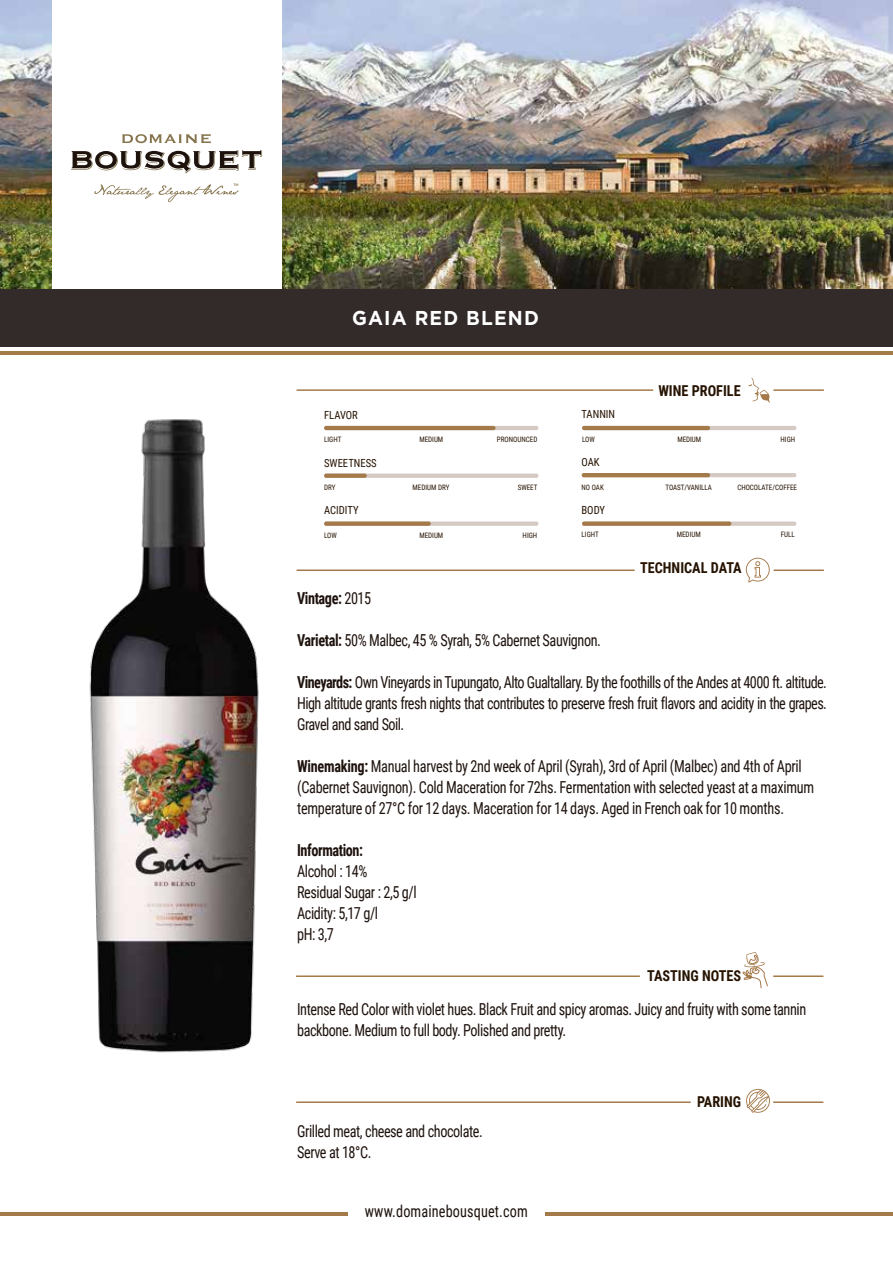
<style>
.page{position:relative;width:893px;height:1263px;background:#fff}
.page>*{position:absolute;margin:0;border:0;box-sizing:border-box;transform-origin:0 0}
.t1{font:700 20.1px "Gotham";letter-spacing:.06em;color:#fff;scale:.95 1}
.t2{font:16.5px/21px "Roboto Condensed";letter-spacing:-.03em;color:#1e120d;scale:.86 1}
.t3{font:700 16.5px "Roboto Condensed";letter-spacing:-.03em;color:#1e120d;scale:.86 1}
.t4{font:16.5px "Roboto Condensed";letter-spacing:.01em;color:#1e120d;scale:.86 1}
.t5{font:700 15px "Roboto Condensed";color:#251200;scale:.95 1}
.t6{font:11.25px "Roboto Condensed";color:#251200;scale:.95 1}
.t7{font:7.5px "Roboto Condensed";color:#251200;scale:.95 1}
.s1{font-weight:400}
.s2{font-weight:700}
</style>
<div class="page">
<hr style="left:582px;top:473px;width:214px;height:4px;background:#d4cac3;border-radius:2px">
<hr style="left:324px;top:474px;width:214px;height:4px;background:#d4cac3;border-radius:2px">
<svg style="left:296px;top:569px;width:339px;height:2px"></svg>
<hr style="left:324px;top:426px;width:214px;height:4px;background:#d4cac3;border-radius:2px">
<svg style="left:324px;top:426px;width:171px;height:4px"></svg>
<svg style="left:296px;top:389px;width:357px;height:2px"></svg>
<svg style="left:748px;top:377px;width:76px;height:26px"></svg>
<svg style="left:746px;top:558px;width:78px;height:24px"></svg>
<svg style="left:296px;top:1101px;width:395px;height:2px"></svg>
<svg style="left:746px;top:1089px;width:78px;height:24px"></svg>
<svg style="left:296px;top:975px;width:344px;height:2px"></svg>
<div style="left:0;top:287px;width:893px;height:59px;background:#322b2a"></div>
<img style="left:0;top:0;width:893px;height:288px">
<hr style="left:1px;top:351px;width:892px;height:4px;background:#a57a4b">
<hr style="left:0;top:1212px;width:347px;height:3px;background:#a57a4b">
<hr style="left:546px;top:1212px;width:347px;height:3px;background:#a57a4b">
<div style="left:52px;top:0;width:230px;height:288px;background:#fff"></div>
<svg style="left:71px;top:150px;width:191px;height:23px"></svg>
<svg style="left:122px;top:134px;width:89px;height:9px"></svg>
<svg style="left:94px;top:184px;width:144px;height:18px"></svg>
<svg style="left:742px;top:952px;width:82px;height:36px"></svg>
<div style="left:324px;top:521px;width:214px;height:5px;background:#d4cac3;border-radius:2px"></div>
<svg style="left:324px;top:474px;width:43px;height:4px"></svg>
<svg style="left:324px;top:521px;width:107px;height:5px"></svg>
<svg style="left:582px;top:473px;width:128px;height:4px"></svg>
<img style="left:89px;top:419px;width:170px;height:634px">
<hr style="left:582px;top:426px;width:214px;height:4px;background:#d4cac3;border-radius:2px">
<svg style="left:582px;top:426px;width:128px;height:4px"></svg>
<div style="left:582px;top:521px;width:214px;height:5px;background:#d4cac3;border-radius:2px"></div>
<svg style="left:582px;top:521px;width:149px;height:5px"></svg>
<p class="t1" style="left:352px;top:304px;width:198px">GAIA RED BLEND</p>
<p class="t6" style="left:324px;top:407px;width:37px">FLAVOR</p>
<p class="t7" style="left:324px;top:434px;width:20px">LIGHT</p>
<p class="t7" style="left:419px;top:434px;width:27px">MEDIUM</p>
<p class="t7" style="left:497px;top:434px;width:44px">PRONOUNCED</p>
<p class="t6" style="left:324px;top:455px;width:57px">SWEETNESS</p>
<p class="t7" style="left:324px;top:482px;width:13px">DRY</p>
<p class="t7" style="left:413px;top:482px;width:40px">MEDIUM DRY</p>
<p class="t7" style="left:518px;top:482px;width:22px">SWEET</p>
<p class="t6" style="left:324px;top:502px;width:38px">ACIDITY</p>
<p class="t7" style="left:324px;top:530px;width:15px">LOW</p>
<p class="t7" style="left:419px;top:530px;width:27px">MEDIUM</p>
<p class="t7" style="left:523px;top:530px;width:17px">HIGH</p>
<p class="t5" style="left:658px;top:380px;width:88px">WINE PROFILE</p>
<p class="t6" style="left:581px;top:406px;width:37px">TANNIN</p>
<p class="t7" style="left:582px;top:434px;width:15px">LOW</p>
<p class="t7" style="left:677px;top:434px;width:27px">MEDIUM</p>
<p class="t7" style="left:781px;top:434px;width:17px">HIGH</p>
<p class="t6" style="left:581px;top:454px;width:21px">OAK</p>
<p class="t7" style="left:581px;top:482px;width:25px">NO OAK</p>
<p class="t7" style="left:665px;top:482px;width:50px">TOAST/VANILLA</p>
<p class="t7" style="left:737px;top:482px;width:64px">CHOCOLATE/COFFEE</p>
<p class="t6" style="left:581px;top:502px;width:26px">BODY</p>
<p class="t7" style="left:581px;top:529px;width:20px">LIGHT</p>
<p class="t7" style="left:677px;top:529px;width:27px">MEDIUM</p>
<p class="t7" style="left:781px;top:529px;width:16px">FULL</p>
<p class="t5" style="left:640px;top:557px;width:108px">TECHNICAL DATA</p>
<p class="t3" style="left:297px;top:586px;width:88px">Vintage: <span class="s1">2015</span></p>
<p class="t2" style="left:297px;top:629px;width:355px"><span class="s2">Varietal:</span> 50% Malbec, 45 % Syrah, 5% Cabernet Sauvignon.</p>
<p class="t2" style="left:297px;top:671px;width:618px;text-align:justify"><span class="s2">Vineyards:</span> Own Vineyards in Tupungato, Alto Gualtallary. By the foothills of the Andes at 4000 ft. altitude.<br>High altitude grants fresh nights that contributes to preserve fresh fruit flavors and acidity in the grapes.<br>Gravel and sand Soil.</p>
<p class="t2" style="left:297px;top:755px;width:603px"><span class="s2">Winemaking:</span> Manual harvest by 2nd week of April (Syrah), 3rd of April (Malbec) and 4th of April (Cabernet Sauvignon). Cold Maceration for 72hs. Fermentation with selected yeast at a maximum temperature of 27°C for 12 days. Maceration for 14 days. Aged in French oak for 10 months.</p>
<p class="t3" style="left:297px;top:838px;width:78px">Information:</p>
<p class="t2" style="left:297px;top:860px;width:140px">Alcohol : 14%<br>Residual Sugar : 2,5 g/l<br>Acidity: 5,17 g/l<br>pH: 3,7</p>
<p class="t5" style="left:647px;top:965px;width:100px">TASTING NOTES</p>
<p class="t2" style="left:297px;top:998px;width:593px">Intense Red Color with violet hues. Black Fruit and spicy aromas. Juicy and fruity with some tannin backbone. Medium to full body. Polished and pretty.</p>
<p class="t2" style="left:297px;top:1120px;width:217px">Grilled meat, cheese and chocolate.<br>Serve at 18°C.</p>
<p class="t4" style="left:365px;top:1200px;width:191px">www.domainebousquet.com</p>
<p class="t5" style="left:697px;top:1091px;width:48px">PARING</p>
</div>
